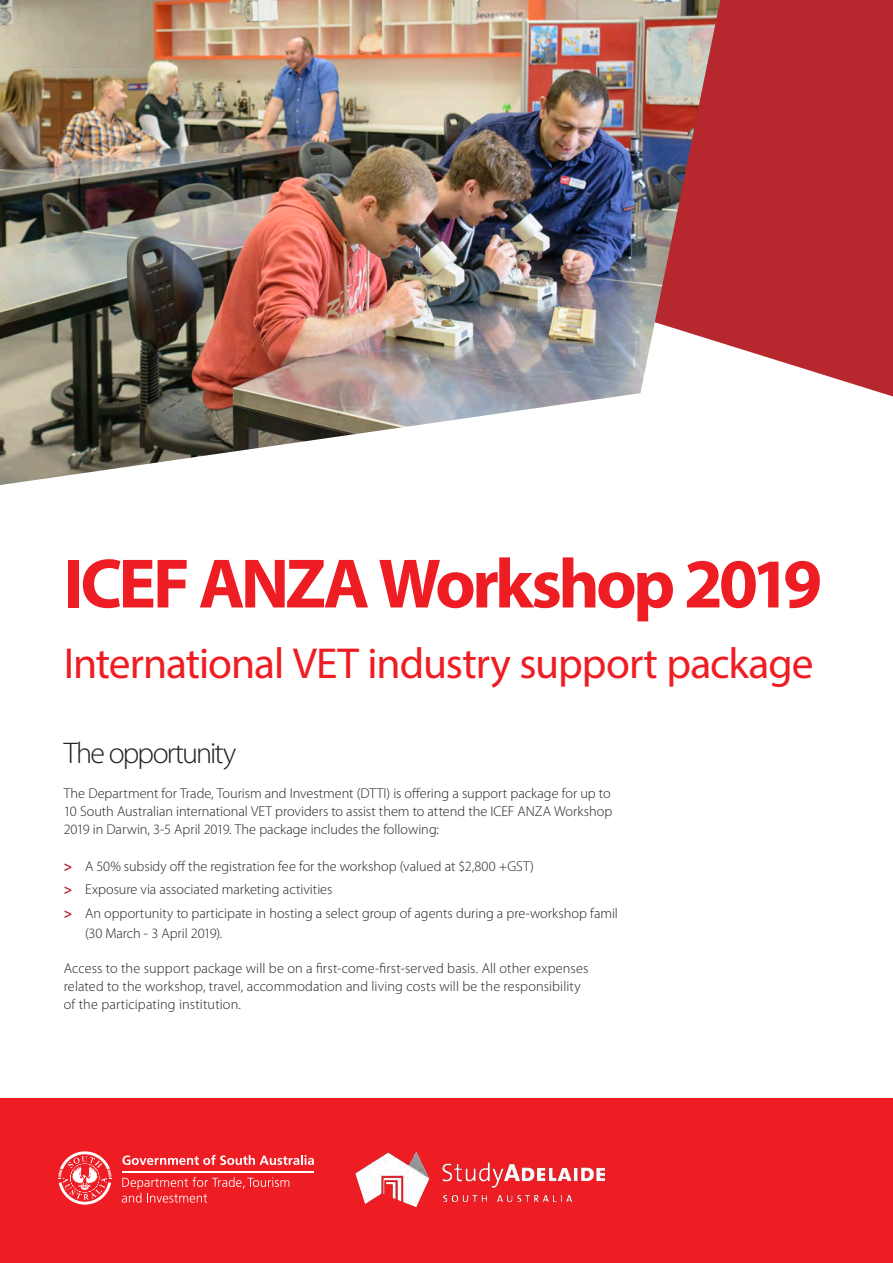
<style>
.page{position:relative;width:893px;height:1263px;background:#fff}
.page>*{position:absolute;margin:0;border:0;box-sizing:border-box;transform-origin:0 0}
.Heading_2{font:700 70.5px "Myriad Pro";letter-spacing:-.055em;color:#ee1d23}
.Heading_3{font:43.5px "Myriad Pro";letter-spacing:-.025em;color:#ee1d23}
.Heading_3-2{font:300 30px "Myriad Pro";letter-spacing:-.06em;color:#231f20}
.Body_Text{font:300 14.25px/18px "Myriad Pro";letter-spacing:.005em;color:#231f20}
.s1{font-weight:700;color:#b6282d}
</style>
<div class="page">
<div style="left:0;top:1098px;width:893px;height:165px;background:#ee1d23"></div>
<img style="left:356px;top:1152px;width:249px;height:54px">
<div style="left:720px;top:0;width:173px;height:396px;background:#b7282e"></div>
<img style="left:0;top:0;width:720px;height:485px">
<hr style="left:122px;top:1171px;width:192px;height:2px;background:#fff">
<svg style="left:122px;top:1155px;width:192px;height:10px"></svg>
<svg style="left:58px;top:1151px;width:54px;height:53px"></svg>
<svg style="left:122px;top:1177px;width:167px;height:26px"></svg>
<p class="Heading_2" style="left:64px;top:538px;width:760px">ICEF ANZA Workshop 2019</p>
<p class="Heading_3" style="left:64px;top:636px;width:751px">International VET industry support package</p>
<p class="Heading_3-2" style="left:64px;top:736px;width:174px">The opportunity</p>
<p class="Body_Text" style="left:64px;top:784px;width:550px;text-align:justify">The Department for Trade, Tourism and Investment (DTTI) is offering a support package for up to 10 South Australian international VET providers to assist them to attend the ICEF ANZA Workshop 2019 in Darwin, 3-5 April 2019. The package includes the following:</p>
<p class="Body_Text" style="left:64px;top:857px;width:472px"><span class="s1">&gt;</span> A 50% subsidy off the registration fee for the workshop (valued at $2,800 +GST)</p>
<p class="Body_Text" style="left:64px;top:881px;width:270px"><span class="s1">&gt;</span> Exposure via associated marketing activities</p>
<p class="Body_Text" style="left:85px;top:904px;width:534px;line-height:19.5px;text-indent:-21px"><span class="s1">&gt;</span> An opportunity to participate in hosting a select group of agents during a pre-workshop famil (30 March - 3 April 2019).</p>
<p class="Body_Text" style="left:64px;top:959px;width:526px">Access to the support package will be on a first-come-first-served basis. All other expenses related to the workshop, travel, accommodation and living costs will be the responsibility of the participating institution.</p>
</div>
